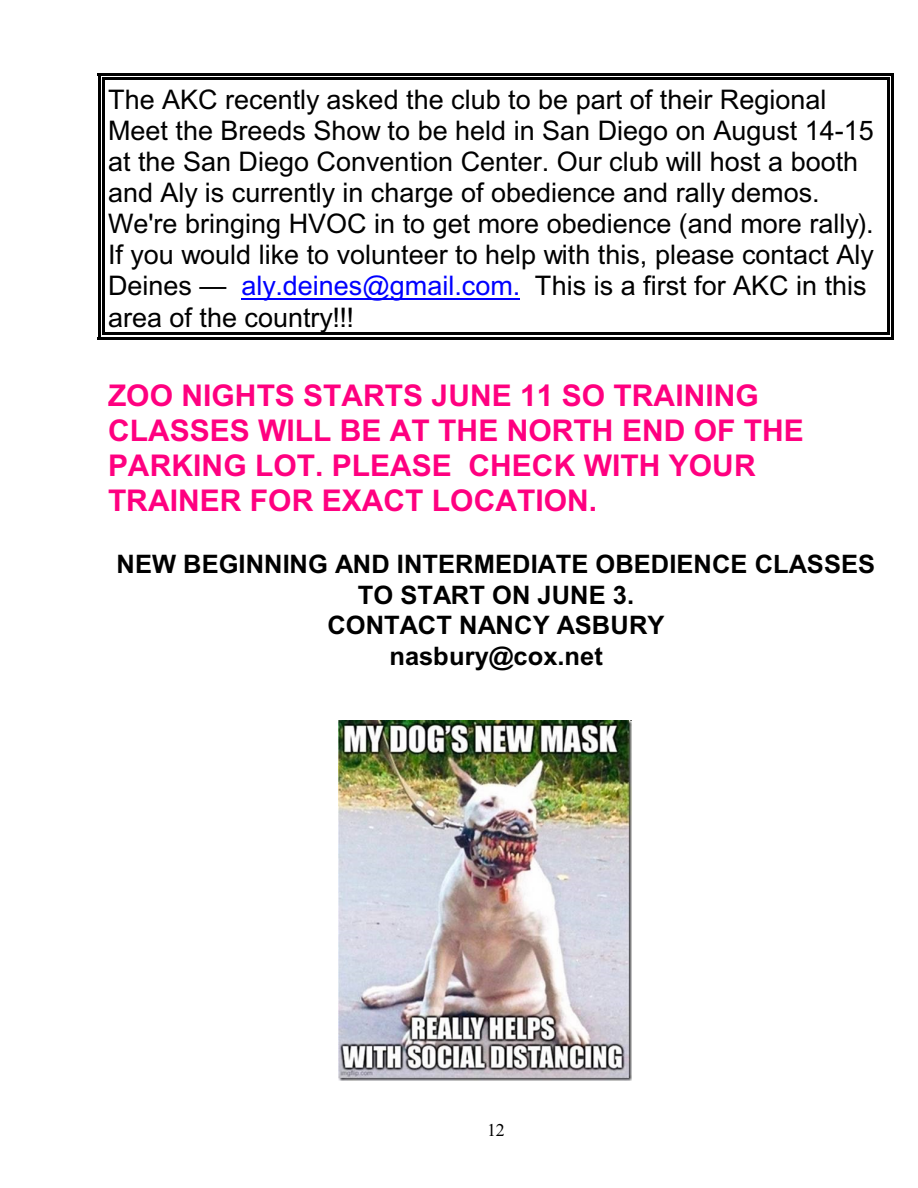
<style>
.page{position:relative;width:918px;height:1188px;background:#fff}
.page>*{position:absolute;margin:0;border:0;box-sizing:border-box;transform-origin:0 0}
.t1{font:700 30px/35.1px "Arial";color:#ff0080}
.t2{font:27px/31.2px "Arial";color:#000}
.t3{font:700 25.5px/30.5px "Arial";letter-spacing:.005em;color:#000;text-align:center}
.t4{font:18px "Times New Roman";color:#000}
.s1{color:#00f}
</style>
<div class="page">
<hr style="left:102px;top:77px;width:3px;height:258px;background:#000">
<hr style="left:887px;top:77px;width:3px;height:258px;background:#000">
<hr style="left:102px;top:77px;width:788px;height:3px;background:#000">
<hr style="left:102px;top:332px;width:788px;height:3px;background:#000">
<hr style="left:98px;top:73px;width:2px;height:266px;background:#000">
<hr style="left:892px;top:73px;width:2px;height:266px;background:#000">
<hr style="left:98px;top:73px;width:796px;height:3px;background:#000">
<hr style="left:98px;top:337px;width:796px;height:2px;background:#000">
<img style="left:338px;top:721px;width:293px;height:360px">
<hr style="left:241px;top:299px;width:279px;height:1px;background:#00f">
<p class="t2" style="left:108px;top:86px;width:768px">The AKC recently asked the club to be part of their Regional Meet the Breeds Show to be held in San Diego on August 14-15 at the San Diego Convention Center. Our club will host a booth and Aly is currently in charge of obedience and rally demos.<br>We're bringing HVOC in to get more obedience (and more rally).<br>If you would like to volunteer to help with this, please contact Aly Deines — <span class="s1">aly.deines@gmail.com.</span> This is a first for AKC in this area of the country!!!</p>
<p class="t1" style="left:108px;top:380px;width:697px">ZOO NIGHTS STARTS JUNE 11 SO TRAINING CLASSES WILL BE AT THE NORTH END OF THE PARKING LOT. PLEASE CHECK WITH YOUR TRAINER FOR EXACT LOCATION.</p>
<p class="t3" style="left:116px;top:551px;width:760px">NEW BEGINNING AND INTERMEDIATE OBEDIENCE CLASSES<br>TO START ON JUNE 3.<br>CONTACT NANCY ASBURY<br>nasbury@cox.net</p>
<p class="t4" style="left:487px;top:1124px;width:19px">12</p>
</div>
